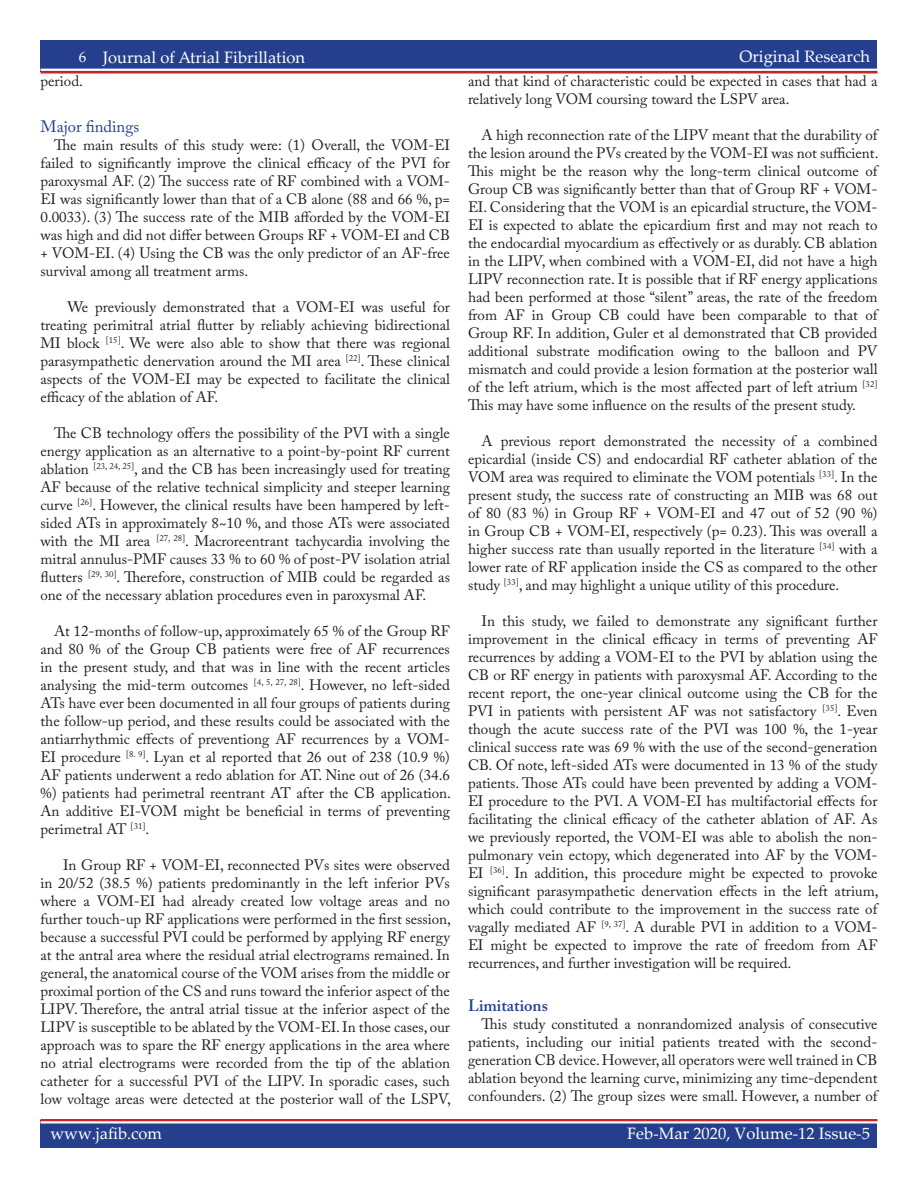
<style>
.page{position:relative;width:918px;height:1188px;background:#fff}
.page>*{position:absolute;margin:0;border:0;box-sizing:border-box;transform-origin:0 0}
.t1{font:16.5px "Palatino Linotype";color:#fff}
._11_Body_Header{font:16.5px "Adobe Caslon Pro";color:#253f8e}
._11_Body_Header-2{font:600 16.5px "Adobe Caslon Pro";color:#253f8e}
._10_Body_Text{font:15px/18px "Adobe Caslon Pro";color:#231f20;text-align:justify}
</style>
<div class="page">
<div style="left:40px;top:1120px;width:838px;height:28px;background:#253f8e"></div>
<hr style="left:40px;top:1119px;width:838px;height:2px;background:#d1232a">
<hr style="left:40px;top:1121px;width:838px;height:3px;background:#fff">
<div style="left:40px;top:40px;width:838px;height:32px;background:#253f8e"></div>
<hr style="left:40px;top:71px;width:838px;height:3px;background:#d1232a">
<hr style="left:40px;top:69px;width:838px;height:2px;background:#fff">
<p class="t1" style="left:79px;top:48px;width:228px"><sup>6</sup> Journal of Atrial Fibrillation</p>
<p class="t1" style="left:739px;top:45px;width:132px">Original Research</p>
<p class="t1" style="left:746px;top:47px;width:125px">Featured Review</p>
<p class="_10_Body_Text" style="left:468px;top:72px;width:411px">and that kind of characteristic could be expected in cases that had a relatively long VOM coursing toward the LSPV area.</p>
<p class="_10_Body_Text" style="left:468px;top:126px;width:412px;text-indent:14px">A high reconnection rate of the LIPV meant that the durability of the lesion around the PVs created by the VOM-EI was not sufficient.<br>This might be the reason why the long-term clinical outcome of Group CB was significantly better than that of Group RF + VOM-EI. Considering that the VOM is an epicardial structure, the VOM-EI is expected to ablate the epicardium first and may not reach to the endocardial myocardium as effectively or as durably. CB ablation in the LIPV, when combined with a VOM-EI, did not have a high LIPV reconnection rate. It is possible that if RF energy applications had been performed at those “silent” areas, the rate of the freedom from AF in Group CB could have been comparable to that of Group RF. In addition, Guler et al demonstrated that CB provided additional substrate modification owing to the balloon and PV mismatch and could provide a lesion formation at the posterior wall of the left atrium, which is the most affected part of left atrium <sup>[32] </sup>This may have some influence on the results of the present study.</p>
<p class="_10_Body_Text" style="left:468px;top:432px;width:411px;text-indent:14px">A previous report demonstrated the necessity of a combined epicardial (inside CS) and endocardial RF catheter ablation of the VOM area was required to eliminate the VOM potentials <sup>[33]</sup>. In the present study, the success rate of constructing an MIB was 68 out of 80 (83 %) in Group RF + VOM-EI and 47 out of 52 (90 %) in Group CB + VOM-EI, respectively (p= 0.23). This was overall a higher success rate than usually reported in the literature <sup>[34]</sup> with a lower rate of RF application inside the CS as compared to the other study <sup>[33]</sup>, and may highlight a unique utility of this procedure.</p>
<p class="_10_Body_Text" style="left:468px;top:612px;width:412px;text-indent:14px">In this study, we failed to demonstrate any significant further improvement in the clinical efficacy in terms of preventing AF recurrences by adding a VOM-EI to the PVI by ablation using the CB or RF energy in patients with paroxysmal AF. According to the recent report, the one-year clinical outcome using the CB for the PVI in patients with persistent AF was not satisfactory <sup>[35]</sup>. Even though the acute success rate of the PVI was 100 %, the 1-year clinical success rate was 69 % with the use of the second-generation CB. Of note, left-sided ATs were documented in 13 % of the study patients. Those ATs could have been prevented by adding a VOM-EI procedure to the PVI. A VOM-EI has multifactorial effects for facilitating the clinical efficacy of the catheter ablation of AF. As we previously reported, the VOM-EI was able to abolish the non&shy;pulmonary vein ectopy, which degenerated into AF by the VOM-EI <sup>[36]</sup>. In addition, this procedure might be expected to provoke significant parasympathetic denervation effects in the left atrium, which could contribute to the improvement in the success rate of vagally mediated AF <sup>[9,</sup> <sup>37]</sup>. A durable PVI in addition to a VOM-EI might be expected to improve the rate of freedom from AF recurrences, and further investigation will be required.</p>
<p class="_11_Body_Header-2" style="left:468px;top:996px;width:81px">Limitations</p>
<p class="_10_Body_Text" style="left:468px;top:1015px;width:411px;text-indent:14px">This study constituted a nonrandomized analysis of consecutive patients, including our initial patients treated with the second&shy;generation CB device. However, all operators were well trained in CB ablation beyond the learning curve, minimizing any time-dependent confounders. (2) The group sizes were small. However, a number of</p>
<p class="_10_Body_Text" style="left:40px;top:72px;width:44px">period.</p>
<p class="_11_Body_Header" style="left:40px;top:117px;width:100px">Major findings</p>
<p class="_10_Body_Text" style="left:40px;top:136px;width:411px;text-indent:14px">The main results of this study were: (1) Overall, the VOM-EI failed to significantly improve the clinical efficacy of the PVI for paroxysmal AF. (2) The success rate of RF combined with a VOM-EI was significantly lower than that of a CB alone (88 and 66 %, p= 0.0033). (3) The success rate of the MIB afforded by the VOM-EI was high and did not differ between Groups RF + VOM-EI and CB + VOM-EI. (4) Using the CB was the only predictor of an AF-free survival among all treatment arms.</p>
<p class="_10_Body_Text" style="left:40px;top:298px;width:411px;text-indent:27px">We previously demonstrated that a VOM-EI was useful for treating perimitral atrial flutter by reliably achieving bidirectional MI block <sup>[15]</sup>. We were also able to show that there was regional parasympathetic denervation around the MI area <sup>[22]</sup>. These clinical aspects of the VOM-EI may be expected to facilitate the clinical efficacy of the ablation of AF.</p>
<p class="_10_Body_Text" style="left:40px;top:424px;width:411px;text-indent:14px">The CB technology offers the possibility of the PVI with a single energy application as an alternative to a point-by-point RF current ablation <sup>[23,</sup> <sup>24,</sup> <sup>25]</sup>, and the CB has been increasingly used for treating AF because of the relative technical simplicity and steeper learning curve <sup>[26]</sup>. However, the clinical results have been hampered by left&shy;sided ATs in approximately 8~10 %, and those ATs were associated with the MI area <sup>[27,</sup> <sup>28]</sup>. Macroreentrant tachycardia involving the mitral annulus-PMF causes 33 % to 60 % of post-PV isolation atrial flutters <sup>[29,</sup> <sup>30]</sup>. Therefore, construction of MIB could be regarded as one of the necessary ablation procedures even in paroxysmal AF.</p>
<p class="_10_Body_Text" style="left:40px;top:622px;width:412px;text-indent:14px">At 12-months of follow-up, approximately 65 % of the Group RF and 80 % of the Group CB patients were free of AF recurrences in the present study, and that was in line with the recent articles analysing the mid-term outcomes <sup>[4,</sup> <sup>5,</sup> <sup>27,</sup> <sup>28]</sup>. However, no left-sided ATs have ever been documented in all four groups of patients during the follow-up period, and these results could be associated with the antiarrhythmic effects of preventiong AF recurrences by a VOM-EI procedure <sup>[8.</sup> <sup>9]</sup>. Lyan et al reported that 26 out of 238 (10.9 %)<br>AF patients underwent a redo ablation for AT. Nine out of 26 (34.6 %) patients had perimetral reentrant AT after the CB application.<br>An additive EI-VOM might be beneficial in terms of preventing perimetral AT <sup>[31]</sup>.</p>
<p class="_10_Body_Text" style="left:40px;top:856px;width:412px;text-indent:23px">In Group RF + VOM-EI, reconnected PVs sites were observed in 20/52 (38.5 %) patients predominantly in the left inferior PVs where a VOM-EI had already created low voltage areas and no further touch-up RF applications were performed in the first session, because a successful PVI could be performed by applying RF energy at the antral area where the residual atrial electrograms remained. In general, the anatomical course of the VOM arises from the middle or proximal portion of the CS and runs toward the inferior aspect of the LIPV. Therefore, the antral atrial tissue at the inferior aspect of the LIPV is susceptible to be ablated by the VOM-EI. In those cases, our approach was to spare the RF energy applications in the area where no atrial electrograms were recorded from the tip of the ablation catheter for a successful PVI of the LIPV. In sporadic cases, such low voltage areas were detected at the posterior wall of the LSPV,</p>
<p class="t1" style="left:51px;top:1122px;width:113px">www.jafib.com</p>
<p class="t1" style="left:627px;top:1122px;width:244px">Feb-Mar 2020, Volume-12 Issue-5</p>
</div>
